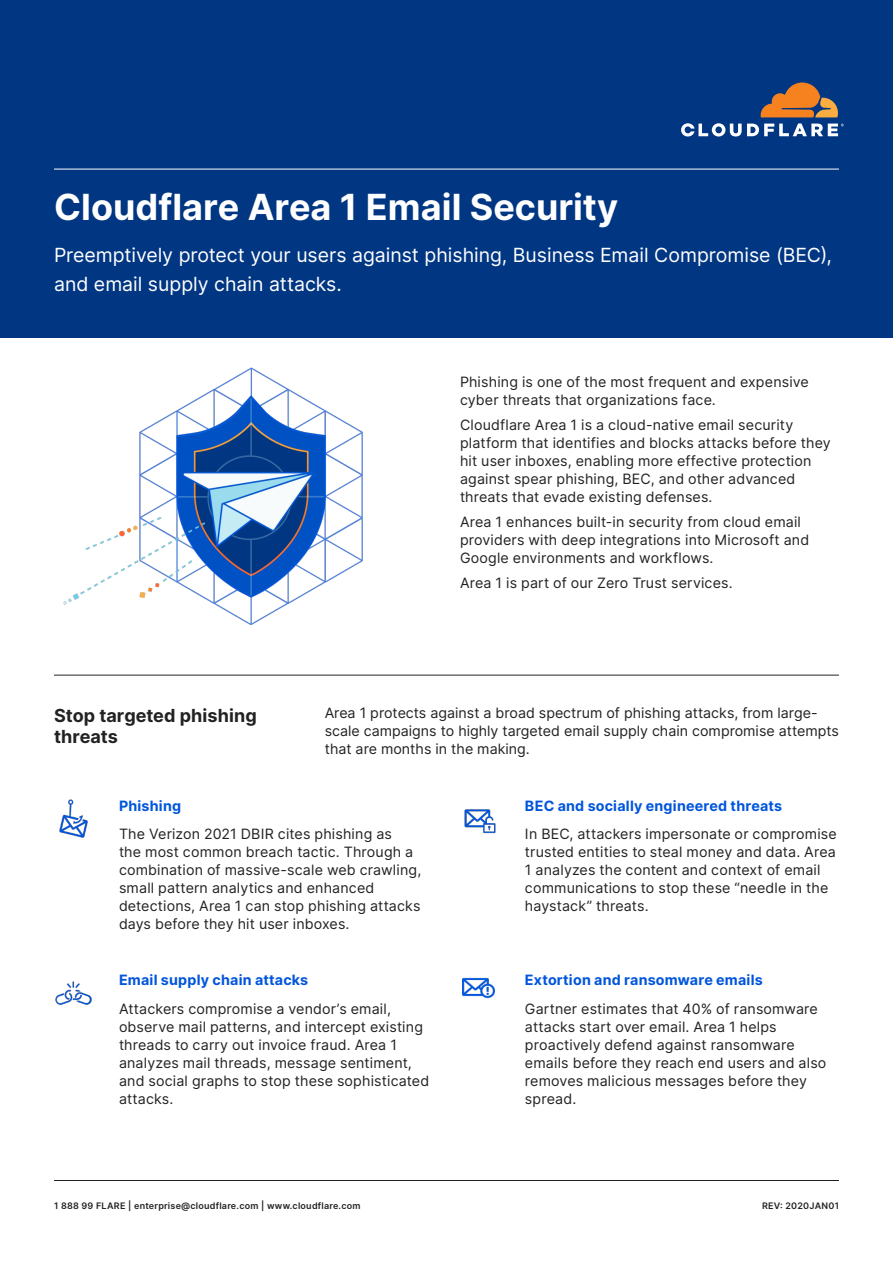
<style>
.page{position:relative;width:893px;height:1263px;background:#fff}
.page>*{position:absolute;margin:0;border:0;box-sizing:border-box;transform-origin:0 0}
.t1{font:700 36px "Inter";color:#fff}
.Subtitle{font:19.5px/28.5px "Inter";color:#fff}
.Headline{font:700 18px/21px "Inter";letter-spacing:.005em;color:#222}
.Copy{font:14.25px/18px "Inter";letter-spacing:.01em;color:#222}
.Subheadline{font:700 14.25px "Inter";letter-spacing:.015em;color:#0055dc}
.t2{font:600 9px "Inter";letter-spacing:.025em;color:#222}
</style>
<div class="page">
<div style="left:0;top:0;width:893px;height:338px;background:#003682"></div>
<hr style="left:54px;top:1180px;width:785px;height:1px;background:#222">
<hr style="left:54px;top:675px;width:785px;height:1px;background:#222">
<hr style="left:54px;top:169px;width:785px;height:1px;background:#fff">
<svg style="left:761px;top:83px;width:77px;height:34px"></svg>
<svg style="left:681px;top:123px;width:163px;height:14px"></svg>
<img style="left:463px;top:977px;width:31px;height:22px">
<img style="left:55px;top:981px;width:37px;height:24px">
<img style="left:464px;top:809px;width:32px;height:25px">
<img style="left:59px;top:799px;width:29px;height:39px">
<img style="left:64px;top:367px;width:299px;height:258px">
<p class="t1" style="left:54px;top:180px;width:566px">Cloudflare Area 1 Email Security</p>
<p class="Subtitle" style="left:54px;top:241px;width:779px">Preemptively protect your users against phishing, Business Email Compromise (BEC), and email supply chain attacks.</p>
<p class="Headline" style="left:54px;top:704px;width:204px">Stop targeted phishing threats</p>
<p class="Subheadline" style="left:119px;top:795px;width:64px">Phishing</p>
<p class="Copy" style="left:460px;top:373px;width:350px">Phishing is one of the most frequent and expensive cyber threats that organizations face.</p>
<p class="Copy" style="left:460px;top:416px;width:372px">Cloudflare Area 1 is a cloud-native email security platform that identifies and blocks attacks before they hit user inboxes, enabling more effective protection against spear phishing, BEC, and other advanced threats that evade existing defenses.</p>
<p class="Copy" style="left:460px;top:512px;width:351px">Area 1 enhances built-in security from cloud email providers with deep integrations into Microsoft and<br>Google environments and workflows.</p>
<p class="Copy" style="left:460px;top:573px;width:274px">Area 1 is part of our Zero Trust services.</p>
<p class="Copy" style="left:325px;top:704px;width:516px">Area 1 protects against a broad spectrum of phishing attacks, from large&shy;scale campaigns to highly targeted email supply chain compromise attempts that are months in the making.</p>
<p class="Subheadline" style="left:525px;top:795px;width:259px">BEC and socially engineered threats</p>
<p class="Copy" style="left:119px;top:825px;width:304px">The Verizon 2021 DBIR cites phishing as<br>the most common breach tactic. Through a combination of massive-scale web crawling, small pattern analytics and enhanced detections, Area 1 can stop phishing attacks days before they hit user inboxes.</p>
<p class="Subheadline" style="left:119px;top:970px;width:191px">Email supply chain attacks</p>
<p class="Copy" style="left:119px;top:999px;width:312px">Attackers compromise a vendor’s email, observe mail patterns, and intercept existing threads to carry out invoice fraud. Area 1 analyzes mail threads, message sentiment, and social graphs to stop these sophisticated attacks.</p>
<p class="Copy" style="left:525px;top:825px;width:313px">In BEC, attackers impersonate or compromise trusted entities to steal money and data. Area 1 analyzes the content and context of email communications to stop these “needle in the haystack” threats.</p>
<p class="Subheadline" style="left:525px;top:970px;width:239px">Extortion and ransomware emails</p>
<p class="Copy" style="left:525px;top:999px;width:303px">Gartner estimates that 40% of ransomware attacks start over email. Area 1 helps proactively defend against ransomware emails before they reach end users and also removes malicious messages before they spread.</p>
<p class="t2" style="left:54px;top:1199px;width:308px">1 888 99 FLARE | enterprise@cloudflare.com | www.cloudflare.com</p>
<p class="t2" style="left:762px;top:1199px;width:78px">REV: 2020JAN01</p>
</div>
